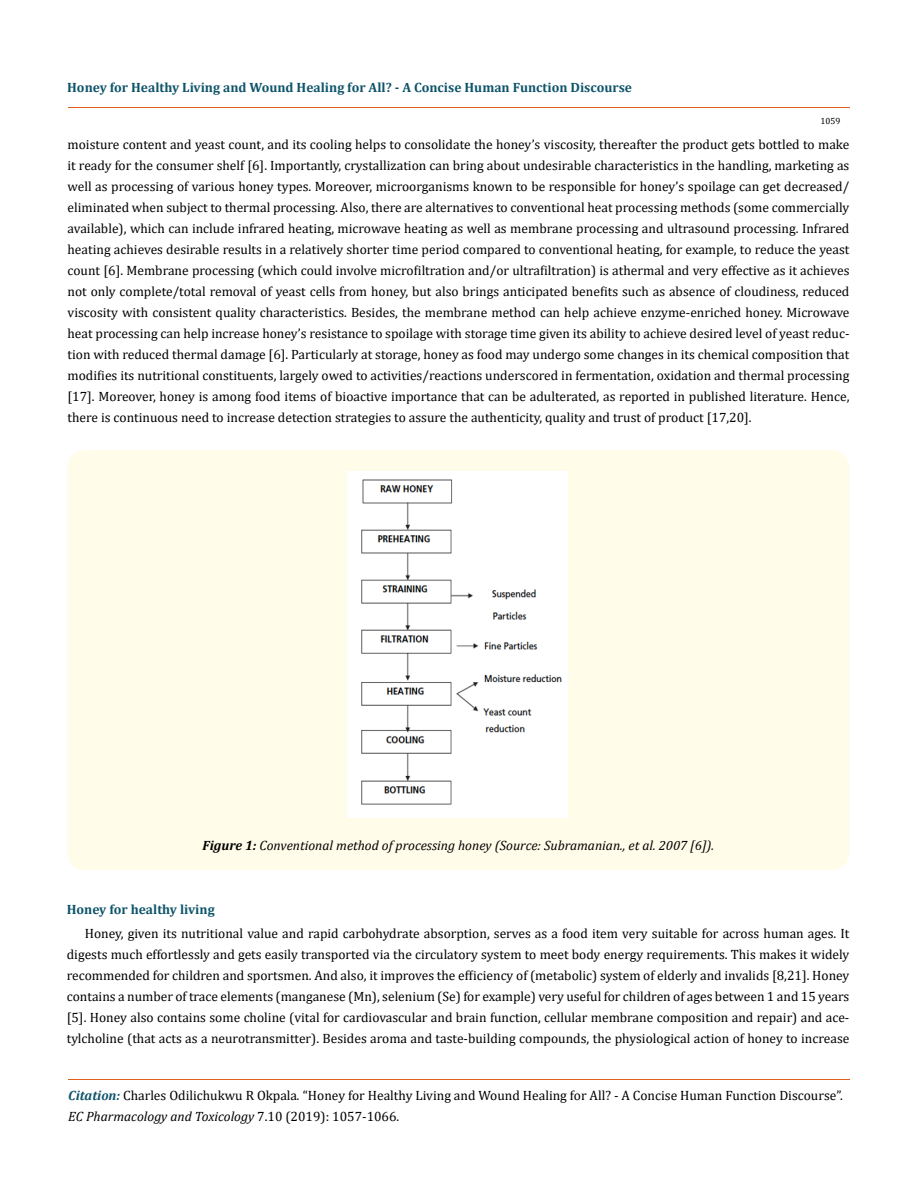
<style>
.page{position:relative;width:917px;height:1188px;background:#fff}
.page>*{position:absolute;margin:0;border:0;box-sizing:border-box;transform-origin:0 0}
.t1{font:13.5px/21px "Cambria";color:#000;text-align:justify}
.t2{font:700 13.5px "Cambria";color:#0e546a}
.t3{font:italic 13.5px "Cambria";color:#000}
.t4{font:9px "Cambria";color:#000}
.s1{font-weight:700}
.s2{font-weight:700;font-style:italic;color:#0e546a}
.s3{font-style:italic}
</style>
<div class="page">
<hr style="left:68px;top:108px;width:781px;height:1px;background:#e05d1a">
<hr style="left:68px;top:1079px;width:781px;height:1px;background:#e05d1a">
<div style="left:67px;top:450px;width:782px;height:420px;background:#fffde9;border-radius:18px"></div>
<img style="left:347px;top:472px;width:220px;height:346px">
<p class="t2" style="left:67px;top:78px;width:566px">Honey for Healthy Living and Wound Healing for All? - A Concise Human Function Discourse</p>
<p class="t4" style="left:820px;top:116px;width:21px">1059</p>
<p class="t1" style="left:68px;top:134px;width:783px">moisture content and yeast count, and its cooling helps to consolidate the honey’s viscosity, thereafter the product gets bottled to make it ready for the consumer shelf [6]. Importantly, crystallization can bring about undesirable characteristics in the handling, marketing as well as processing of various honey types. Moreover, microorganisms known to be responsible for honey’s spoilage can get decreased/ eliminated when subject to thermal processing. Also, there are alternatives to conventional heat processing methods (some commercially available), which can include infrared heating, microwave heating as well as membrane processing and ultrasound processing. Infrared heating achieves desirable results in a relatively shorter time period compared to conventional heating, for example, to reduce the yeast count [6]. Membrane processing (which could involve microfiltration and/or ultrafiltration) is athermal and very effective as it achieves not only complete/total removal of yeast cells from honey, but also brings anticipated benefits such as absence of cloudiness, reduced viscosity with consistent quality characteristics. Besides, the membrane method can help achieve enzyme-enriched honey. Microwave heat processing can help increase honey’s resistance to spoilage with storage time given its ability to achieve desired level of yeast reduc&shy;tion with reduced thermal damage [6]. Particularly at storage, honey as food may undergo some changes in its chemical composition that modifies its nutritional constituents, largely owed to activities/reactions underscored in fermentation, oxidation and thermal processing [17]. Moreover, honey is among food items of bioactive importance that can be adulterated, as reported in published literature. Hence, there is continuous need to increase detection strategies to assure the authenticity, quality and trust of product [17,20].</p>
<p class="t3" style="left:203px;top:835px;width:513px"><span class="s1">Figure 1:</span> Conventional method of processing honey (Source: Subramanian., et al. 2007 [6]).</p>
<p class="t2" style="left:67px;top:899px;width:149px">Honey for healthy living</p>
<p class="t1" style="left:67px;top:922px;width:784px;text-indent:18px">Honey, given its nutritional value and rapid carbohydrate absorption, serves as a food item very suitable for across human ages. It digests much effortlessly and gets easily transported via the circulatory system to meet body energy requirements. This makes it widely recommended for children and sportsmen. And also, it improves the efficiency of (metabolic) system of elderly and invalids [8,21]. Honey contains a number of trace elements (manganese (Mn), selenium (Se) for example) very useful for children of ages between 1 and 15 years [5]. Honey also contains some choline (vital for cardiovascular and brain function, cellular membrane composition and repair) and ace&shy;tylcholine (that acts as a neurotransmitter). Besides aroma and taste-building compounds, the physiological action of honey to increase</p>
<p class="t1" style="left:68px;top:1085px;width:776px"><span class="s2">Citation:</span> Charles Odilichukwu R Okpala<span class="s3">.</span> “Honey for Healthy Living and Wound Healing for All? - A Concise Human Function Discourse”.<br><span class="s3">EC Pharmacology and Toxicology</span> 7.10 (2019): 1057-1066.</p>
</div>
